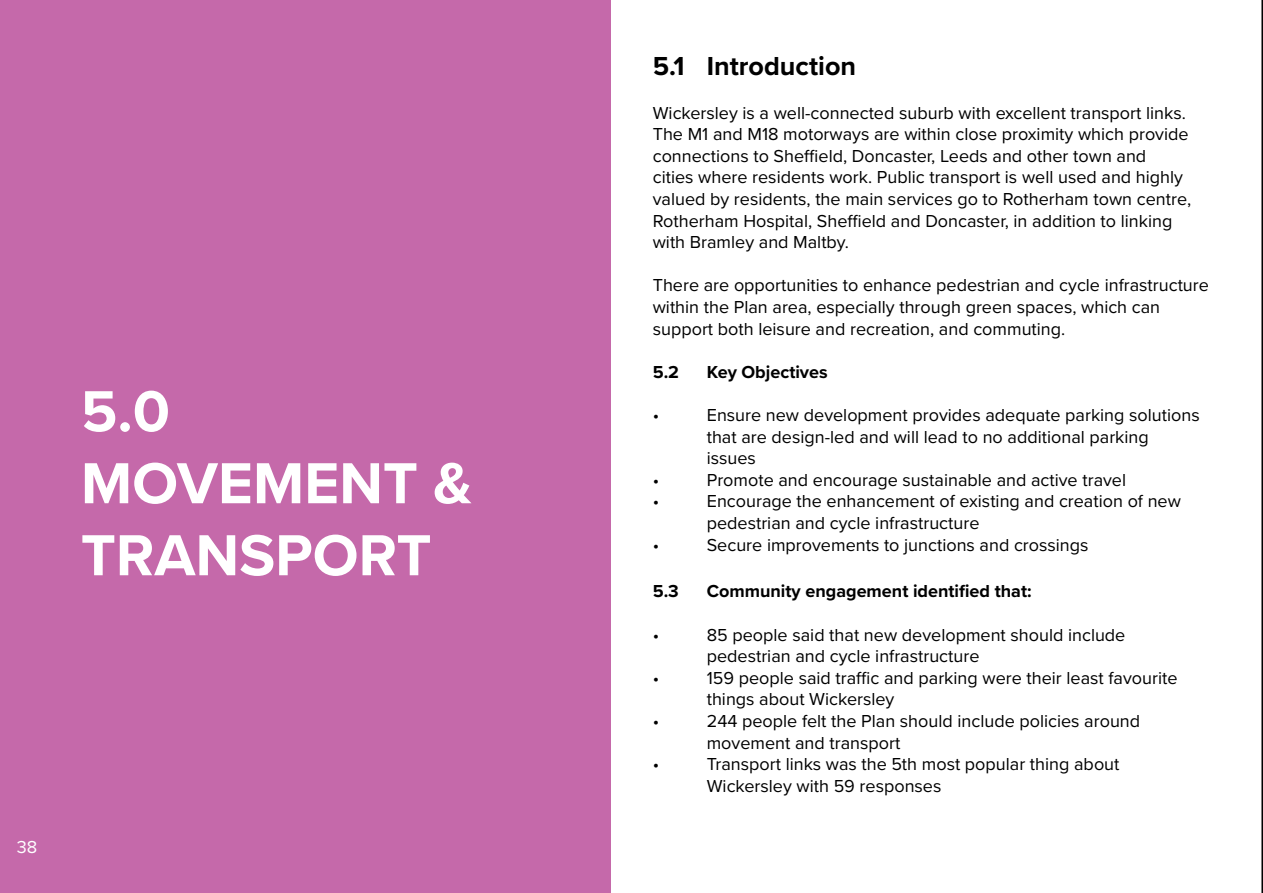
<style>
.page{position:relative;width:1263px;height:893px;background:#fff}
.page>*{position:absolute;margin:0;border:0;box-sizing:border-box;transform-origin:0 0}
.t1{font:700 60px "Proxima Nova";color:#fff}
.t2{font:700 27px "Proxima Nova";color:#000}
.t3{font:18px/21.6px "Proxima Nova";color:#000}
.t4{font:700 18px "Proxima Nova";color:#000}
.t5{font:18px "Proxima Nova";color:#fff}
</style>
<div class="page">
<hr style="left:1261px;top:0;width:2px;height:893px;background:#000">
<div style="left:0;top:0;width:610px;height:893px;background:#c569aa"></div>
<p class="t1" style="left:81px;top:366px;width:91px">5.0</p>
<p class="t1" style="left:81px;top:438px;width:393px">MOVEMENT &amp;</p>
<p class="t1" style="left:81px;top:510px;width:352px">TRANSPORT</p>
<p class="t5" style="left:17px;top:834px;width:22px">38</p>
<p class="t2" style="left:653px;top:46px;width:205px">5.1 Introduction</p>
<p class="t3" style="left:653px;top:101px;width:540px">Wickersley is a well-connected suburb with excellent transport links.<br>The M1 and M18 motorways are within close proximity which provide connections to Sheffield, Doncaster, Leeds and other town and cities where residents work. Public transport is well used and highly valued by residents, the main services go to Rotherham town centre, Rotherham Hospital, Sheffield and Doncaster, in addition to linking with Bramley and Maltby.</p>
<p class="t3" style="left:653px;top:274px;width:558px">There are opportunities to enhance pedestrian and cycle infrastructure within the Plan area, especially through green spaces, which can support both leisure and recreation, and commuting.</p>
<p class="t4" style="left:653px;top:358px;width:28px">5.2</p>
<p class="t4" style="left:707px;top:358px;width:122px">Key Objectives</p>
<p class="t3" style="left:653px;top:403px;width:8px">•</p>
<p class="t3" style="left:707px;top:403px;width:494px">Ensure new development provides adequate parking solutions that are design-led and will lead to no additional parking issues</p>
<p class="t3" style="left:653px;top:468px;width:8px">•</p>
<p class="t3" style="left:707px;top:468px;width:421px">Promote and encourage sustainable and active travel</p>
<p class="t3" style="left:653px;top:490px;width:8px">•</p>
<p class="t3" style="left:707px;top:490px;width:476px">Encourage the enhancement of existing and creation of new pedestrian and cycle infrastructure</p>
<p class="t3" style="left:653px;top:533px;width:8px">•</p>
<p class="t3" style="left:707px;top:533px;width:383px">Secure improvements to junctions and crossings</p>
<p class="t4" style="left:653px;top:578px;width:28px">5.3</p>
<p class="t4" style="left:707px;top:578px;width:326px">Community engagement identified that:</p>
<p class="t3" style="left:653px;top:623px;width:8px">•</p>
<p class="t3" style="left:707px;top:623px;width:420px">85 people said that new development should include pedestrian and cycle infrastructure</p>
<p class="t3" style="left:653px;top:666px;width:8px">•</p>
<p class="t3" style="left:707px;top:666px;width:472px">159 people said traffic and parking were their least favourite things about Wickersley</p>
<p class="t3" style="left:653px;top:709px;width:8px">•</p>
<p class="t3" style="left:707px;top:709px;width:435px">244 people felt the Plan should include policies around movement and transport</p>
<p class="t3" style="left:653px;top:753px;width:8px">•</p>
<p class="t3" style="left:707px;top:753px;width:414px">Transport links was the 5th most popular thing about<br>Wickersley with 59 responses</p>
</div>
